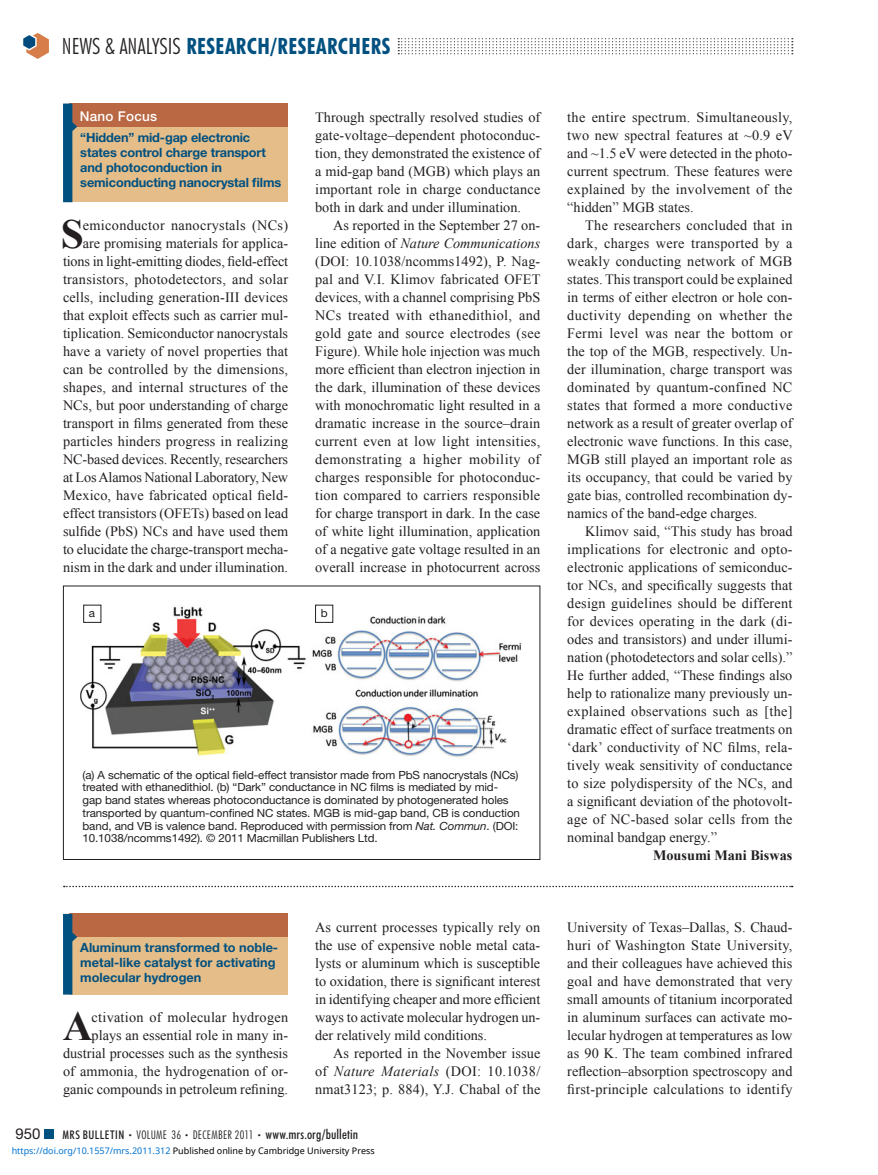
<style>
.page{position:relative;width:878px;height:1175px;background:#fff}
.page>*{position:absolute;margin:0;border:0;box-sizing:border-box;transform-origin:0 0}
.t1{font:700 41.4px "Times New Roman";color:#231f20}
.t2{font:700 condensed 22.5px "Futura BT";letter-spacing:.02em;color:#005080}
.t3{font:15px "Helvetica Neue LT Std";color:#231f20}
.t4{font:14.25px/18px "Times New Roman";color:#231f20;text-align:justify}
.t5{font:700 14.25px "Times New Roman";color:#231f20}
.t6{font:500 13.5px "Helvetica Neue LT Std";letter-spacing:.02em;color:#fff}
.t7{font:700 12.75px/15px "Helvetica Neue LT Std";letter-spacing:-.01em;color:#005080}
.t8{font:300 condensed 12px "Futura BT";letter-spacing:.025em;color:#231f20}
.t9{font:11.25px/12.8px "Helvetica Neue LT Std";letter-spacing:-.01em;color:#231f20}
.t10{font:9px "Noto Sans";color:#000}
.s1{font-weight:300;color:#231f20}
.s2{font-style:italic}
.s3{font-weight:500}
.s4{font-size:7.5px}
.s5{font-weight:500;font-size:13.5px}
.s6{color:#0172cf}
</style>
<div class="page">
<div style="left:45px;top:1130px;width:9px;height:8px;background:#005080"></div>
<svg style="left:398px;top:38px;width:394px;height:16px"></svg>
<svg style="left:23px;top:33px;width:26px;height:26px"></svg>
<div style="left:71px;top:104px;width:217px;height:98px;background:#e4bd89"></div>
<div style="left:69px;top:104px;width:219px;height:23px;background:#b96843"></div>
<svg style="left:63px;top:104px;width:14px;height:98px"></svg>
<img style="left:80px;top:605px;width:442px;height:153px">
<div style="left:63px;top:585px;width:477px;height:275px;border:1px solid #231f20"></div>
<svg style="left:64px;top:885px;width:728px;height:2px"></svg>
<div style="left:71px;top:914px;width:217px;height:80px;background:#e4bd89"></div>
<div style="left:69px;top:914px;width:219px;height:23px;background:#b96843"></div>
<svg style="left:63px;top:914px;width:14px;height:80px"></svg>
<h2 class="t2" style="left:62px;top:38px;width:330px"><span class="s1">NEWS &amp; ANALYSIS</span> RESEARCH/RESEARCHERS</h2>
<p class="t6" style="left:80px;top:111px;width:79px">Nano Focus</p>
<p class="t7" style="left:80px;top:131px;width:202px">“Hidden” mid-gap electronic states control charge transport and photoconduction in semiconducting nanocrystal films</p>
<h1 class="t1" style="left:61px;top:211px;width:25px">S</h1>
<p class="t4" style="left:63px;top:216px;width:227px;text-align:right">emiconductor nanocrystals (NCs) are promising materials for applica&shy;tions in light-emitting diodes, field-effect transistors, photodetectors, and solar cells, including generation-III devices that exploit effects such as carrier mul&shy;tiplication. Semiconductor nanocrystals have a variety of novel properties that can be controlled by the dimensions, shapes, and internal structures of the NCs, but poor understanding of charge transport in films generated from these particles hinders progress in realizing NC-based devices. Recently, researchers at Los Alamos National Laboratory, New Mexico, have fabricated optical field&shy;effect transistors (OFETs) based on lead sulfide (PbS) NCs and have used them to elucidate the charge-transport mecha&shy;nism in the dark and under illumination.</p>
<p class="t4" style="left:315px;top:108px;width:227px">Through spectrally resolved studies of gate-voltage–dependent photoconduc&shy;tion, they demonstrated the existence of a mid-gap band (MGB) which plays an important role in charge conductance both in dark and under illumination.</p>
<p class="t4" style="left:315px;top:216px;width:227px;text-indent:18px">As reported in the September 27 on&shy;line edition of <span class="s2">Nature Communications </span>(DOI: 10.1038/ncomms1492), P. Nag&shy;pal and V.I. Klimov fabricated OFET devices, with a channel comprising PbS NCs treated with ethanedithiol, and gold gate and source electrodes (see Figure). While hole injection was much more efficient than electron injection in the dark, illumination of these devices with monochromatic light resulted in a dramatic increase in the source–drain current even at low light intensities, demonstrating a higher mobility of charges responsible for photoconduc&shy;tion compared to carriers responsible for charge transport in dark. In the case of white light illumination, application of a negative gate voltage resulted in an overall increase in photocurrent across</p>
<p class="t9" style="left:89px;top:608px;width:8px">a</p>
<p class="t9" style="left:321px;top:608px;width:8px">b</p>
<p class="t9" style="left:82px;top:769px;width:439px">(a) A schematic of the optical field-effect transistor made from PbS nanocrystals (NCs) treated with ethanedithiol. (b) “Dark” conductance in NC films is mediated by mid&shy;gap band states whereas photoconductance is dominated by photogenerated holes transported by quantum-confined NC states. MGB is mid-gap band, CB is conduction band, and VB is valence band. Reproduced with permission from <span class="s2">Nat. Commun</span>. (DOI:<br>10.1038/ncomms1492). © 2011 Macmillan Publishers Ltd.</p>
<p class="t7" style="left:80px;top:941px;width:199px">Aluminum transformed to noble&shy;metal-like catalyst for activating molecular hydrogen</p>
<h1 class="t1" style="left:63px;top:1003px;width:31px">A</h1>
<p class="t4" style="left:63px;top:1008px;width:227px;text-align:right">ctivation of molecular hydrogen plays an essential role in many in&shy;dustrial processes such as the synthesis of ammonia, the hydrogenation of or&shy;ganic compounds in petroleum refining.</p>
<p class="t4" style="left:315px;top:918px;width:227px">As current processes typically rely on the use of expensive noble metal cata&shy;lysts or aluminum which is susceptible to oxidation, there is significant interest in identifying cheaper and more efficient ways to activate molecular hydrogen un&shy;der relatively mild conditions.</p>
<p class="t4" style="left:315px;top:1044px;width:227px;text-indent:18px">As reported in the November issue of <span class="s2">Nature Materials</span> (DOI: 10.1038/ nmat3123; p. 884), Y.J. Chabal of the</p>
<p class="t3" style="left:15px;top:1128px;width:27px">950</p>
<p class="t8" style="left:62px;top:1130px;width:297px"><span class="s3">MRS BULLETIN</span> <span class="s4">•</span> VOLUME 36 <span class="s4">•</span> DECEMBER 2011 <span class="s4">•</span> <span class="s5">www.mrs.org/bulletin</span></p>
<p class="t10" style="left:12px;top:1143px;width:364px"><span class="s6">https://doi.org/10.1557/mrs.2011.312</span> Published online by Cambridge University Press</p>
<p class="t4" style="left:567px;top:108px;width:227px">the entire spectrum. Simultaneously, two new spectral features at ~0.9 eV and ~1.5 eV were detected in the photo&shy;current spectrum. These features were explained by the involvement of the “hidden” MGB states.</p>
<p class="t4" style="left:567px;top:216px;width:227px;text-indent:18px">The researchers concluded that in dark, charges were transported by a weakly conducting network of MGB states. This transport could be explained in terms of either electron or hole con&shy;ductivity depending on whether the Fermi level was near the bottom or the top of the MGB, respectively. Un&shy;der illumination, charge transport was dominated by quantum-confined NC states that formed a more conductive network as a result of greater overlap of electronic wave functions. In this case, MGB still played an important role as its occupancy, that could be varied by gate bias, controlled recombination dy&shy;namics of the band-edge charges.</p>
<p class="t4" style="left:567px;top:522px;width:227px;text-indent:18px">Klimov said, “This study has broad implications for electronic and opto&shy;electronic applications of semiconduc&shy;tor NCs, and specifically suggests that design guidelines should be different for devices operating in the dark (di&shy;odes and transistors) and under illumi&shy;nation (photodetectors and solar cells).” He further added, “These findings also help to rationalize many previously un&shy;explained observations such as [the] dramatic effect of surface treatments on ‘dark’ conductivity of NC films, rela&shy;tively weak sensitivity of conductance to size polydispersity of the NCs, and a significant deviation of the photovolt&shy;age of NC-based solar cells from the nominal bandgap energy.”</p>
<p class="t5" style="left:653px;top:847px;width:141px">Mousumi Mani Biswas</p>
<p class="t4" style="left:567px;top:918px;width:227px">University of Texas–Dallas, S. Chaud&shy;huri of Washington State University, and their colleagues have achieved this goal and have demonstrated that very small amounts of titanium incorporated in aluminum surfaces can activate mo&shy;lecular hydrogen at temperatures as low as 90 K. The team combined infrared reflection–absorption spectroscopy and first-principle calculations to identify</p>
</div>
